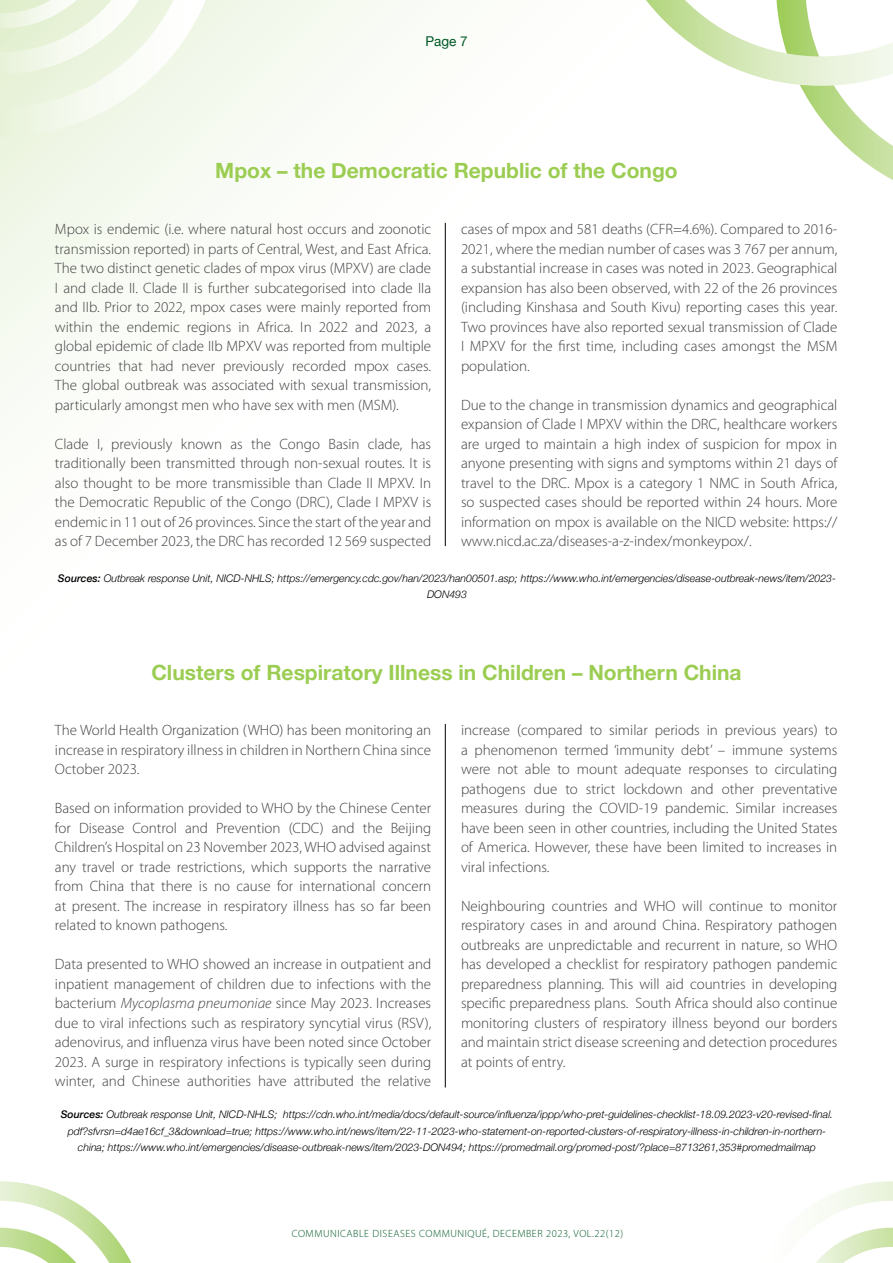
<style>
.page{position:relative;width:893px;height:1263px;background:#fff}
.page>*{position:absolute;margin:0;border:0;box-sizing:border-box;transform-origin:0 0}
.t1{font:700 21px "Helvetica Neue";color:#9bcd52}
.t2{font:300 15px/19.5px "Myriad Pro";color:#414042;text-align:justify}
.t3{font:13.5px "Helvetica Neue";color:#005926}
.t4{font:italic 300 10.5px/16.5px "Helvetica Neue";color:#000;text-align:center}
.t5{font:300 10.5px "Myriad Pro";letter-spacing:.05em;color:#005926}
.s1{font-weight:500}
.s2{font-style:italic}
</style>
<div class="page">
<hr style="left:445px;top:223px;width:1px;height:323px;background:#000">
<hr style="left:445px;top:724px;width:1px;height:363px;background:#000">
<svg style="left:0;top:0;width:206px;height:137px"></svg>
<svg style="left:646px;top:0;width:247px;height:180px"></svg>
<svg style="left:816px;top:1181px;width:77px;height:82px"></svg>
<svg style="left:0;top:1181px;width:131px;height:82px"></svg>
<p class="t3" style="left:425px;top:32px;width:44px">Page 7</p>
<h1 class="t1" style="left:215px;top:154px;width:464px">Mpox – the Democratic Republic of the Congo</h1>
<p class="t2" style="left:55px;top:220px;width:378px">Mpox is endemic (i.e. where natural host occurs and zoonotic transmission reported) in parts of Central, West, and East Africa.<br>The two distinct genetic clades of mpox virus (MPXV) are clade I and clade II. Clade II is further subcategorised into clade IIa and IIb. Prior to 2022, mpox cases were mainly reported from within the endemic regions in Africa. In 2022 and 2023, a global epidemic of clade IIb MPXV was reported from multiple countries that had never previously recorded mpox cases.<br>The global outbreak was associated with sexual transmission, particularly amongst men who have sex with men (MSM).</p>
<p class="t2" style="left:55px;top:434px;width:378px">Clade I, previously known as the Congo Basin clade, has traditionally been transmitted through non-sexual routes. It is also thought to be more transmissible than Clade II MPXV. In the Democratic Republic of the Congo (DRC), Clade I MPXV is endemic in 11 out of 26 provinces. Since the start of the year and as of 7 December 2023, the DRC has recorded 12 569 suspected</p>
<p class="t2" style="left:461px;top:220px;width:378px">cases of mpox and 581 deaths (CFR=4.6%). Compared to 2016- 2021, where the median number of cases was 3 767 per annum, a substantial increase in cases was noted in 2023. Geographical expansion has also been observed, with 22 of the 26 provinces (including Kinshasa and South Kivu) reporting cases this year.<br>Two provinces have also reported sexual transmission of Clade I MPXV for the first time, including cases amongst the MSM population.</p>
<p class="t2" style="left:461px;top:395px;width:378px">Due to the change in transmission dynamics and geographical expansion of Clade I MPXV within the DRC, healthcare workers are urged to maintain a high index of suspicion for mpox in anyone presenting with signs and symptoms within 21 days of travel to the DRC. Mpox is a category 1 NMC in South Africa, so suspected cases should be reported within 24 hours. More information on mpox is available on the NICD website: https:// www.nicd.ac.za/diseases-a-z-index/monkeypox/.</p>
<p class="t4" style="left:58px;top:569px;width:779px"><span class="s1">Sources:</span> Outbreak response Unit, NICD-NHLS; https://emergency.cdc.gov/han/2023/han00501.asp; https://www.who.int/emergencies/disease-outbreak-news/item/2023-<br>DON493</p>
<h1 class="t1" style="left:151px;top:656px;width:592px">Clusters of Respiratory Illness in Children – Northern China</h1>
<p class="t2" style="left:55px;top:721px;width:378px">The World Health Organization (WHO) has been monitoring an increase in respiratory illness in children in Northern China since October 2023.</p>
<p class="t2" style="left:55px;top:799px;width:378px">Based on information provided to WHO by the Chinese Center for Disease Control and Prevention (CDC) and the Beijing Children’s Hospital on 23 November 2023, WHO advised against any travel or trade restrictions, which supports the narrative from China that there is no cause for international concern at present. The increase in respiratory illness has so far been related to known pathogens.</p>
<p class="t2" style="left:55px;top:955px;width:378px">Data presented to WHO showed an increase in outpatient and inpatient management of children due to infections with the bacterium <span class="s2">Mycoplasma pneumoniae</span> since May 2023. Increases due to viral infections such as respiratory syncytial virus (RSV), adenovirus, and influenza virus have been noted since October 2023. A surge in respiratory infections is typically seen during winter, and Chinese authorities have attributed the relative</p>
<p class="t2" style="left:461px;top:721px;width:378px">increase (compared to similar periods in previous years) to a phenomenon termed ‘immunity debt’ – immune systems were not able to mount adequate responses to circulating pathogens due to strict lockdown and other preventative measures during the COVID-19 pandemic. Similar increases have been seen in other countries, including the United States of America. However, these have been limited to increases in viral infections.</p>
<p class="t2" style="left:461px;top:896px;width:378px">Neighbouring countries and WHO will continue to monitor respiratory cases in and around China. Respiratory pathogen outbreaks are unpredictable and recurrent in nature, so WHO has developed a checklist for respiratory pathogen pandemic preparedness planning. This will aid countries in developing specific preparedness plans. South Africa should also continue monitoring clusters of respiratory illness beyond our borders and maintain strict disease screening and detection procedures at points of entry.</p>
<p class="t4" style="left:61px;top:1105px;width:774px"><span class="s1">Sources:</span> Outbreak response Unit, NICD-NHLS; https://cdn.who.int/media/docs/default-source/influenza/ippp/who-pret-guidelines-checklist-18.09.2023-v20-revised-final. pdf?sfvrsn=d4ae16cf_3&amp;download=true; https://www.who.int/news/item/22-11-2023-who-statement-on-reported-clusters-of-respiratory-illness-in-children-in-northern&shy;china; https://www.who.int/emergencies/disease-outbreak-news/item/2023-DON494; https://promedmail.org/promed-post/?place=8713261,353#promedmailmap</p>
<p class="t5" style="left:292px;top:1228px;width:333px">COMMUNICABLE DISEASES COMMUNIQUÉ, DECEMBER 2023, VOL.22(12)</p>
</div>
